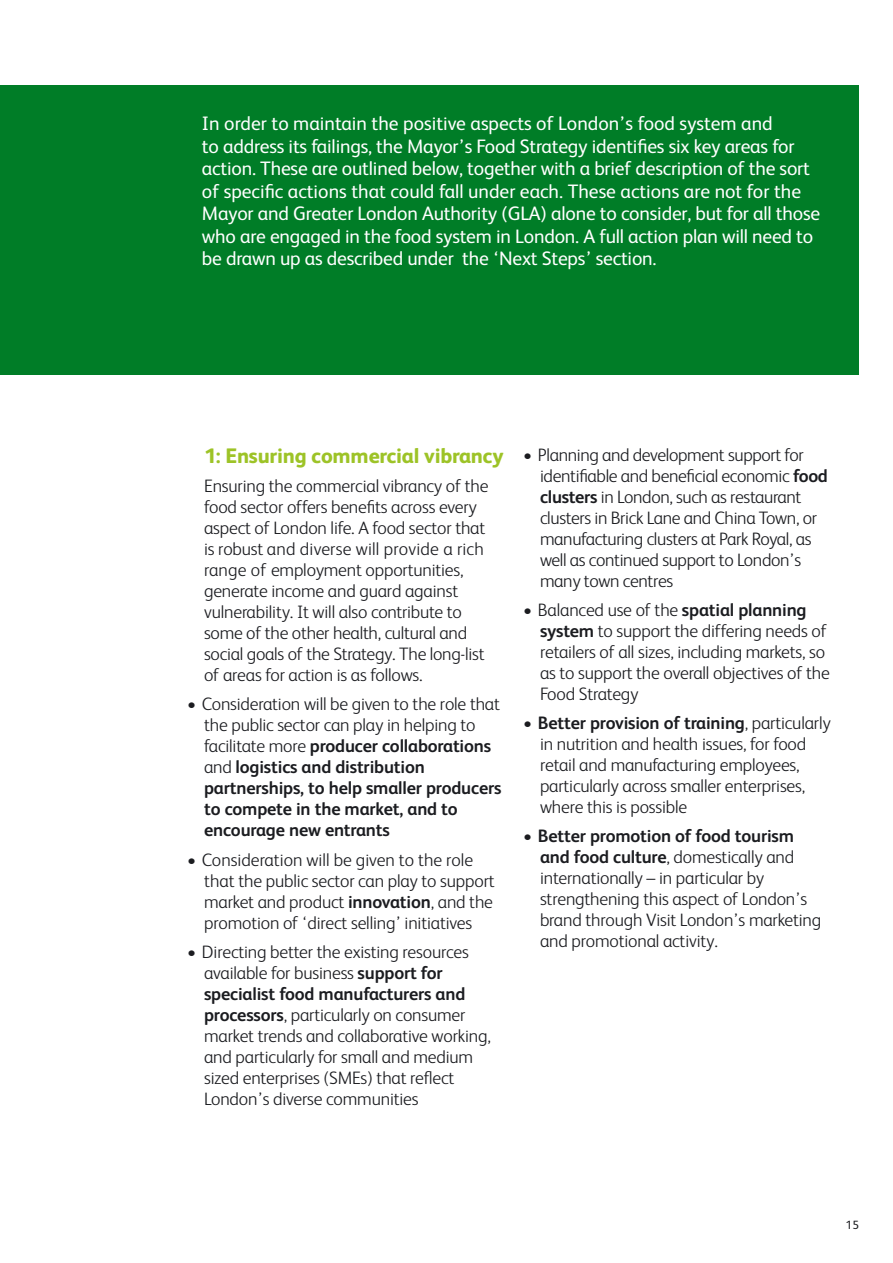
<style>
.page{position:relative;width:893px;height:1263px;background:#fff}
.page>*{position:absolute;margin:0;border:0;box-sizing:border-box;transform-origin:0 0}
.Sub_Heading_1{font:800 21px "FS Albert";letter-spacing:-.01em;color:#9dc327}
.Intro_Para_Text{font:19.5px/22.5px "FS Albert";letter-spacing:-.01em;color:#fff}
.Bullet_Points{font:300 18px/21px "FS Albert";letter-spacing:-.01em;color:#1b1c20}
.Body_copy{font:300 18px/21px "FS Albert";letter-spacing:-.01em;color:#1b1c20}
.Bullet_Points-2{font:700 18px/21px "FS Albert";letter-spacing:-.01em;color:#1b1c20}
.t1{font:12px "FS Albert";color:#1b1c20}
.s1{font-weight:300}
.s2{font-weight:700}
</style>
<div class="page">
<div style="left:0;top:85px;width:859px;height:289px;background:#007d27"></div>
<p class="Intro_Para_Text" style="left:202px;top:112px;width:620px">In order to maintain the positive aspects of London’s food system and<br>to address its failings, the Mayor’s Food Strategy identifies six key areas for action. These are outlined below, together with a brief description of the sort of specific actions that could fall under each. These actions are not for the Mayor and Greater London Authority (GLA) alone to consider, but for all those who are engaged in the food system in London. A full action plan will need to be drawn up as described under the ‘Next Steps’ section.</p>
<p class="Sub_Heading_1" style="left:204px;top:444px;width:301px">1: Ensuring commercial vibrancy</p>
<p class="Body_copy" style="left:204px;top:475px;width:286px">Ensuring the commercial vibrancy of the food sector offers benefits across every aspect of London life. A food sector that is robust and diverse will provide a rich range of employment opportunities, generate income and guard against vulnerability. It will also contribute to some of the other health, cultural and social goals of the Strategy. The long-list of areas for action is as follows.</p>
<p class="Bullet_Points-2" style="left:204px;top:694px;width:299px;text-indent:-17px"><span class="s1">• Consideration will be given to the role that the public sector can play in helping to facilitate more</span> producer collaborations <span class="s1">and</span> logistics and distribution partnerships, to help smaller producers to compete in the market, and to encourage new entrants</p>
<p class="Bullet_Points" style="left:204px;top:849px;width:292px;text-indent:-17px">• Consideration will be given to the role that the public sector can play to support market and product <span class="s2">innovation</span>, and the promotion of ‘direct selling’ initiatives</p>
<p class="Bullet_Points" style="left:204px;top:941px;width:288px;text-indent:-17px">• Directing better the existing resources available for business <span class="s2">support for specialist food manufacturers and processors</span>, particularly on consumer market trends and collaborative working, and particularly for small and medium sized enterprises (SMEs) that reflect London’s diverse communities</p>
<p class="Bullet_Points" style="left:540px;top:444px;width:289px;text-indent:-17px">• Planning and development support for identifiable and beneficial economic <span class="s2">food clusters</span> in London, such as restaurant clusters in Brick Lane and China Town, or manufacturing clusters at Park Royal, as well as continued support to London’s many town centres</p>
<p class="Bullet_Points" style="left:540px;top:599px;width:291px;text-indent:-17px">• Balanced use of the <span class="s2">spatial planning system</span> to support the differing needs of retailers of all sizes, including markets, so as to support the overall objectives of the Food Strategy</p>
<p class="Bullet_Points" style="left:540px;top:712px;width:292px;text-indent:-17px">• <span class="s2">Better provision of training</span>, particularly in nutrition and health issues, for food retail and manufacturing employees, particularly across smaller enterprises, where this is possible</p>
<p class="Bullet_Points" style="left:540px;top:826px;width:283px;text-indent:-17px">• <span class="s2">Better promotion of food tourism and food culture</span>, domestically and internationally – in particular by strengthening this aspect of London’s brand through Visit London’s marketing and promotional activity.</p>
<p class="t1" style="left:846px;top:1218px;width:15px">15</p>
</div>
